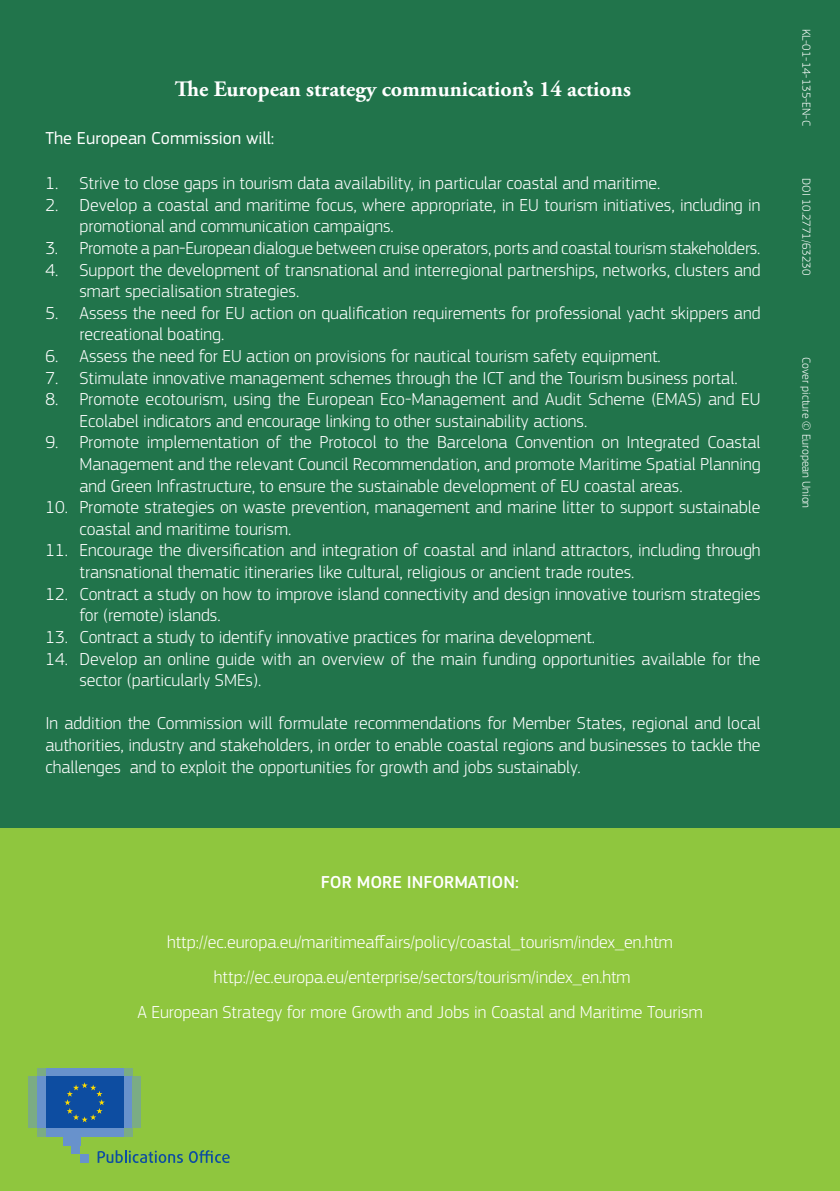
<style>
.page{position:relative;width:840px;height:1191px;background:#fff}
.page>*{position:absolute;margin:0;border:0;box-sizing:border-box;transform-origin:0 0}
.t1{font:700 22px "Adobe Garamond Pro";color:#fff}
.t2{font:300 18px/21.6px "EC Square Sans Pro";color:#fff}
.t3{font:18px "EC Square Sans Pro";color:#fff}
.t4{font:500 18px "EC Square Sans Pro";color:#fff}
.t5{font:300 12px "EC Square Sans Pro";color:#fff}
</style>
<div class="page">
<div style="left:0;top:0;width:839px;height:1191px;background:#21744b"></div>
<div style="left:0;top:828px;width:839px;height:363px;background:#8fc63e"></div>
<svg style="left:37px;top:1128px;width:95px;height:8px"></svg>
<svg style="left:37px;top:1068px;width:95px;height:8px"></svg>
<div style="left:46px;top:1067px;width:77px;height:9px;background:#6892cc"></div>
<div style="left:46px;top:1128px;width:77px;height:8px;background:#6892cc"></div>
<div style="left:123px;top:1076px;width:9px;height:52px;background:#6892cc"></div>
<div style="left:132px;top:1076px;width:9px;height:52px;background:#7bac84"></div>
<div style="left:37px;top:1076px;width:9px;height:52px;background:#6892cc"></div>
<div style="left:28px;top:1076px;width:9px;height:52px;background:#7bac84"></div>
<div style="left:63px;top:1128px;width:17px;height:17px;background:#6892cc"></div>
<div style="left:72px;top:1128px;width:8px;height:26px;background:#6892cc"></div>
<div style="left:80px;top:1154px;width:9px;height:8px;background:#6892cc"></div>
<div style="left:46px;top:1076px;width:77px;height:52px;background:#0d4da1"></div>
<svg style="left:64px;top:1082px;width:41px;height:40px"></svg>
<svg style="left:97px;top:1150px;width:86px;height:13px"></svg>
<svg style="left:189px;top:1150px;width:40px;height:13px"></svg>
<p class="t1" style="left:175px;top:76px;width:457px">The European strategy communication’s 14 actions</p>
<p class="t3" style="left:45px;top:128px;width:230px">The European Commission will:</p>
<p class="t2" style="left:45px;top:172px;width:616px">1. Strive to close gaps in tourism data availability, in particular coastal and maritime.</p>
<p class="t2" style="left:79px;top:194px;width:682px;text-indent:-34px">2. Develop a coastal and maritime focus, where appropriate, in EU tourism initiatives, including in promotional and communication campaigns.</p>
<p class="t2" style="left:45px;top:237px;width:716px">3. Promote a pan-European dialogue between cruise operators, ports and coastal tourism stakeholders.</p>
<p class="t2" style="left:79px;top:259px;width:682px;text-indent:-34px">4. Support the development of transnational and interregional partnerships, networks, clusters and smart specialisation strategies.</p>
<p class="t2" style="left:79px;top:302px;width:682px;text-indent:-34px">5. Assess the need for EU action on qualification requirements for professional yacht skippers and recreational boating.</p>
<p class="t2" style="left:45px;top:345px;width:616px">6. Assess the need for EU action on provisions for nautical tourism safety equipment.</p>
<p class="t2" style="left:45px;top:367px;width:693px">7. Stimulate innovative management schemes through the ICT and the Tourism business portal.</p>
<p class="t2" style="left:79px;top:388px;width:682px;text-indent:-34px">8. Promote ecotourism, using the European Eco-Management and Audit Scheme (EMAS) and EU<br>Ecolabel indicators and encourage linking to other sustainability actions.</p>
<p class="t2" style="left:79px;top:431px;width:682px;text-align:justify;text-indent:-34px">9. Promote implementation of the Protocol to the Barcelona Convention on Integrated Coastal Management and the relevant Council Recommendation, and promote Maritime Spatial Planning and Green Infrastructure, to ensure the sustainable development of EU coastal areas.</p>
<p class="t2" style="left:79px;top:496px;width:682px;text-indent:-34px">10. Promote strategies on waste prevention, management and marine litter to support sustainable coastal and maritime tourism.</p>
<p class="t2" style="left:79px;top:539px;width:682px;text-indent:-34px">11. Encourage the diversification and integration of coastal and inland attractors, including through transnational thematic itineraries like cultural, religious or ancient trade routes.</p>
<p class="t2" style="left:79px;top:583px;width:682px;text-indent:-34px">12. Contract a study on how to improve island connectivity and design innovative tourism strategies for (remote) islands.</p>
<p class="t2" style="left:45px;top:626px;width:551px">13. Contract a study to identify innovative practices for marina development.</p>
<p class="t2" style="left:79px;top:647px;width:682px;text-indent:-34px">14. Develop an online guide with an overview of the main funding opportunities available for the sector (particularly SMEs).</p>
<p class="t2" style="left:45px;top:712px;width:716px;text-align:justify">In addition the Commission will formulate recommendations for Member States, regional and local authorities, industry and stakeholders, in order to enable coastal regions and businesses to tackle the challenges and to exploit the opportunities for growth and jobs sustainably.</p>
<p class="t4" style="left:321px;top:872px;width:199px">FOR MORE INFORMATION:</p>
<p class="t2" style="left:137px;top:924px;width:566px;line-height:35.4px;text-align:center">http://ec.europa.eu/maritimeaffairs/policy/coastal_tourism/index_en.htm http://ec.europa.eu/enterprise/sectors/tourism/index_en.htm<br>A European Strategy for more Growth and Jobs in Coastal and Maritime Tourism</p>
<p class="t5" style="left:813px;top:29px;width:99px;rotate:90deg">KL-01-14-135-EN-C</p>
<p class="t5" style="left:813px;top:178px;width:98px;rotate:90deg">DOI 10.2771/63230</p>
<p class="t5" style="left:813px;top:357px;width:153px;rotate:90deg">Cover picture © European Union</p>
</div>
